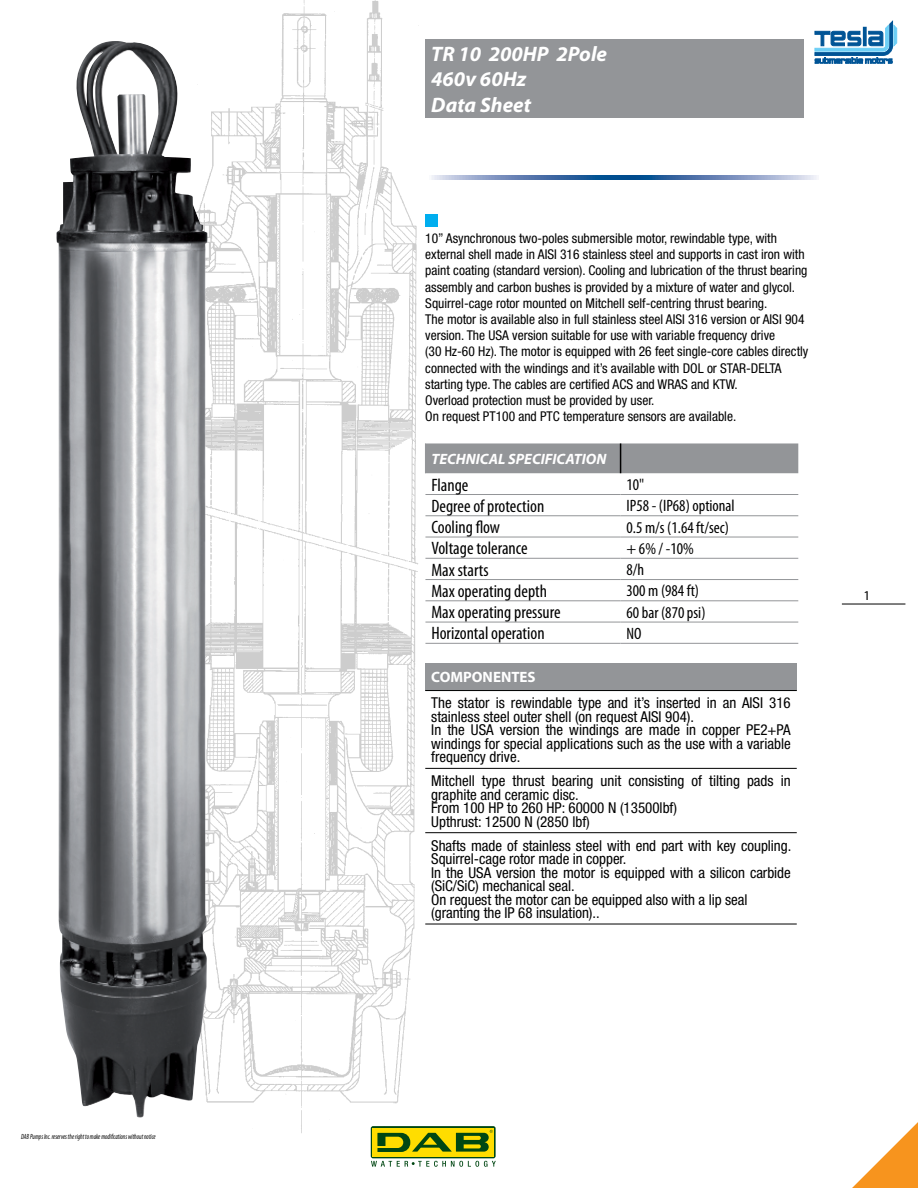
<style>
.page{position:relative;width:918px;height:1188px;background:#fff}
.page>*{position:absolute;margin:0;border:0;box-sizing:border-box;transform-origin:0 0}
.t1{font:italic 700 21px/25.2px "Myriad Pro";color:#fff}
.t2{font:condensed 18px "Myriad Pro";color:#000}
.t3{font:condensed 16.5px "Myriad Pro";color:#000}
.t4{font:condensed 15px/13.5px "Helvetica Neue LT";color:#000}
.t5{font:italic 700 15px "Myriad Pro";color:#fff}
.t6{font:700 15px "Myriad Pro";color:#fff}
.t7{font:condensed 13.5px/16.2px "Helvetica Neue LT";color:#000}
.t8{font:13.5px "Myriad Pro";color:#000}
.t9{font:italic condensed 7.5px "Myriad Pro";color:#000;scale:.85 1}
</style>
<div class="page">
<hr style="left:842px;top:604px;width:63px;height:1px;background:#000">
<svg style="left:815px;top:21px;width:82px;height:42px"></svg>
<div style="left:371px;top:1126px;width:125px;height:32px;background:linear-gradient(to right,#fd0,#fd0);border-radius:2px"></div>
<div style="left:373px;top:1128px;width:121px;height:28px;background:#fd0"></div>
<svg style="left:371px;top:1161px;width:125px;height:6px"></svg>
<svg style="left:377px;top:1130px;width:116px;height:22px"></svg>
<svg style="left:852px;top:1122px;width:66px;height:66px"></svg>
<img style="left:208px;top:0;width:225px;height:1146px">
<div style="left:425px;top:214px;width:13px;height:13px;background:#00aeef"></div>
<svg style="left:427px;top:175px;width:390px;height:4px;background:#6789b8"></svg>
<img style="left:56px;top:41px;width:152px;height:1077px">
<div style="left:425px;top:39px;width:379px;height:79px;background:#939598"></div>
<div style="left:426px;top:443px;width:372px;height:30px;background:#939598"></div>
<hr style="left:425px;top:443px;width:1px;height:30px;background:#939598">
<hr style="left:620px;top:443px;width:1px;height:30px;background:#000">
<hr style="left:425px;top:494px;width:196px;height:1px;background:#939598">
<hr style="left:621px;top:494px;width:177px;height:1px;background:#939598">
<hr style="left:425px;top:516px;width:196px;height:1px;background:#939598">
<hr style="left:621px;top:516px;width:177px;height:1px;background:#939598">
<hr style="left:425px;top:537px;width:196px;height:1px;background:#939598">
<hr style="left:621px;top:537px;width:177px;height:1px;background:#939598">
<hr style="left:425px;top:558px;width:196px;height:1px;background:#939598">
<hr style="left:621px;top:558px;width:177px;height:1px;background:#939598">
<hr style="left:425px;top:579px;width:196px;height:1px;background:#939598">
<hr style="left:621px;top:579px;width:177px;height:1px;background:#939598">
<hr style="left:425px;top:601px;width:196px;height:1px;background:#939598">
<hr style="left:621px;top:601px;width:177px;height:1px;background:#939598">
<hr style="left:425px;top:622px;width:196px;height:1px;background:#939598">
<hr style="left:621px;top:622px;width:177px;height:1px;background:#939598">
<hr style="left:425px;top:643px;width:196px;height:1px;background:#939598">
<hr style="left:621px;top:643px;width:177px;height:1px;background:#939598">
<div style="left:425px;top:663px;width:372px;height:28px;background:#939598"></div>
<hr style="left:425px;top:768px;width:372px;height:1px;background:#000">
<hr style="left:425px;top:832px;width:372px;height:1px;background:#000">
<hr style="left:425px;top:690px;width:372px;height:1px;background:#000">
<hr style="left:425px;top:924px;width:372px;height:1px;background:#000">
<p class="t9" style="left:21px;top:1132px;width:160px">DAB Pumps Inc. reserves the right to make modifications without notice</p>
<h1 class="t1" style="left:431px;top:41px;width:177px">TR 10 200HP 2Pole<br>460v 60Hz<br>Data Sheet</h1>
<p class="t7" style="left:425px;top:230px;width:385px">10” Asynchronous two-poles submersible motor, rewindable type, with external shell made in AISI 316 stainless steel and supports in cast iron with paint coating (standard version). Cooling and lubrication of the thrust bearing assembly and carbon bushes is provided by a mixture of water and glycol.<br>Squirrel-cage rotor mounted on Mitchell self-centring thrust bearing.<br>The motor is available also in full stainless steel AISI 316 version or AISI 904 version. The USA version suitable for use with variable frequency drive<br>(30 Hz-60 Hz). The motor is equipped with 26 feet single-core cables directly connected with the windings and it’s available with DOL or STAR-DELTA starting type. The cables are certified ACS and WRAS and KTW.<br>Overload protection must be provided by user.<br>On request PT100 and PTC temperature sensors are available.</p>
<p class="t5" style="left:431px;top:449px;width:176px">TECHNICAL SPECIFICATION</p>
<h2 class="t2" style="left:431px;top:474px;width:39px">Flange</h2>
<p class="t3" style="left:627px;top:475px;width:19px">10"</p>
<h2 class="t2" style="left:431px;top:495px;width:114px">Degree of protection</h2>
<p class="t3" style="left:627px;top:496px;width:110px">IP58 - (IP68) optional</p>
<h2 class="t2" style="left:431px;top:516px;width:70px">Cooling flow</h2>
<p class="t3" style="left:627px;top:517px;width:104px">0.5 m/s (1.64 ft/sec)</p>
<h2 class="t2" style="left:431px;top:538px;width:98px">Voltage tolerance</h2>
<p class="t3" style="left:627px;top:538px;width:69px">+ 6% / -10%</p>
<h2 class="t2" style="left:431px;top:559px;width:59px">Max starts</h2>
<p class="t3" style="left:627px;top:560px;width:19px">8/h</p>
<h2 class="t2" style="left:431px;top:580px;width:117px">Max operating depth</h2>
<p class="t3" style="left:627px;top:581px;width:74px">300 m (984 ft)</p>
<h2 class="t2" style="left:431px;top:601px;width:131px">Max operating pressure</h2>
<p class="t3" style="left:627px;top:602px;width:80px">60 bar (870 psi)</p>
<h2 class="t2" style="left:431px;top:623px;width:115px">Horizontal operation</h2>
<p class="t3" style="left:627px;top:623px;width:17px">NO</p>
<p class="t6" style="left:431px;top:667px;width:106px">COMPONENTES</p>
<p class="t4" style="left:431px;top:696px;width:361px">The stator is rewindable type and it’s inserted in an AISI 316 stainless steel outer shell (on request AISI 904).<br>In the USA version the windings are made in copper PE2+PA windings for special applications such as the use with a variable frequency drive.</p>
<p class="t4" style="left:431px;top:774px;width:361px">Mitchell type thrust bearing unit consisting of tilting pads in graphite and ceramic disc.<br>From 100 HP to 260 HP: 60000 N (13500lbf)<br>Upthrust: 12500 N (2850 lbf)</p>
<p class="t4" style="left:431px;top:838px;width:362px">Shafts made of stainless steel with end part with key coupling.<br>Squirrel-cage rotor made in copper.<br>In the USA version the motor is equipped with a silicon carbide (SiC/SiC) mechanical seal.<br>On request the motor can be equipped also with a lip seal (granting the IP 68 insulation)..</p>
<p class="t8" style="left:863px;top:587px;width:8px">1</p>
</div>
